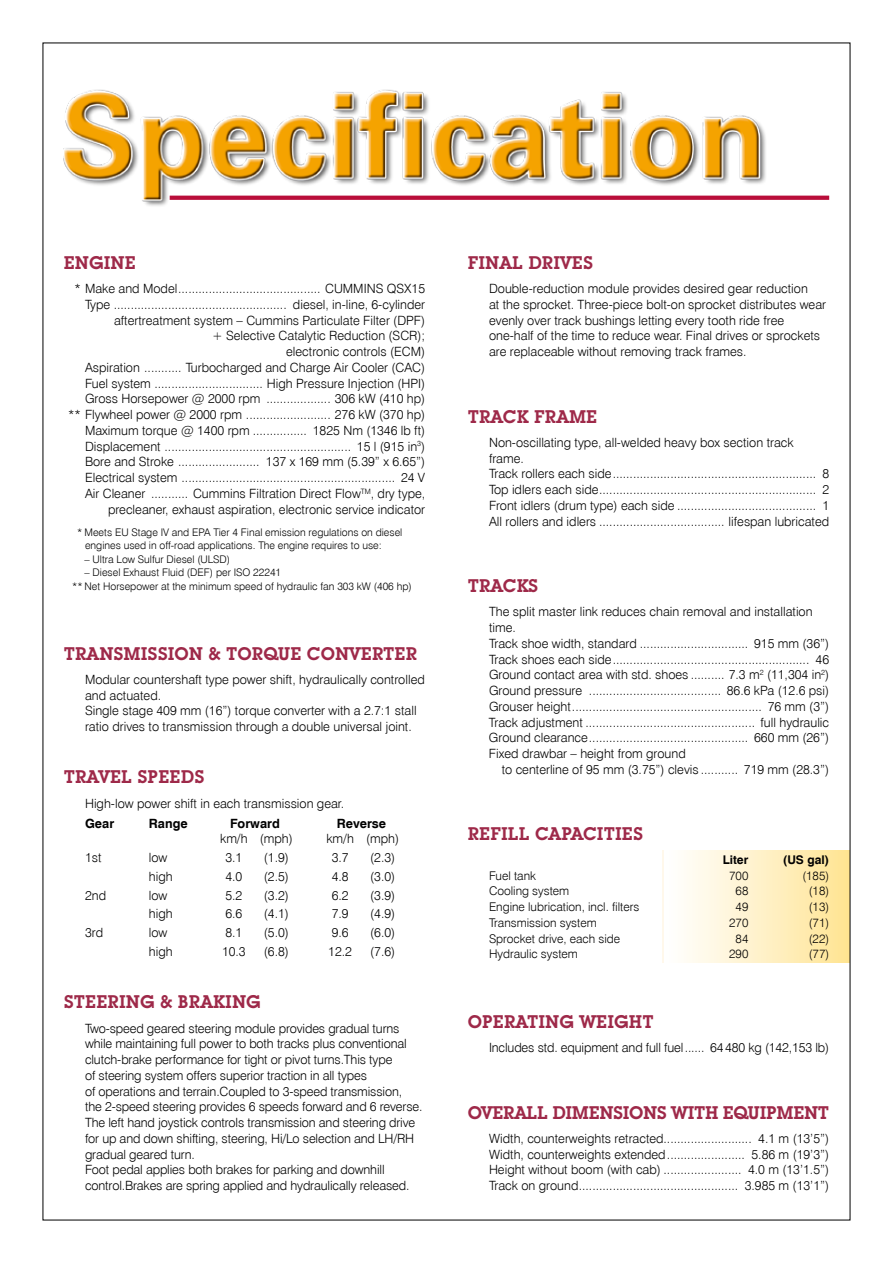
<style>
.page{position:relative;width:893px;height:1263px;background:#fff}
.page>*{position:absolute;margin:0;border:0;box-sizing:border-box;transform-origin:0 0}
.t1{font:18px "Lubal Graph Dm PL";color:#9e2949}
.t2{font:18px "Lubal Graph Dm PL";letter-spacing:-.025em;color:#9e2949}
.t3{font:12.75px/15.8px "Swis 721 Lt EU";color:#000}
.t4{font:700 12.75px "Swis 721 EU";color:#000}
.t5{font:12px "Swis 721 Lt EU";color:#000}
.t6{font:700 12px "Swis 721 EU";color:#000}
.t7{font:10.5px/13.5px "Swis 721 Lt EU";color:#000}
</style>
<div class="page">
<div style="left:662px;top:850px;width:188px;height:113px;background:linear-gradient(to right,#fff,#ffe493)"></div>
<img style="left:64px;top:89px;width:707px;height:117px">
<svg style="left:170px;top:196px;width:659px;height:4px;background:#bb1540"></svg>
<h1 class="t1" style="left:64px;top:252px;width:74px">ENGINE</h1>
<p class="t3" style="left:68px;top:281px;width:359px;text-align:right">* Make and Model.......................................... CUMMINS QSX15<br>Type ................................................... diesel, in-line, 6-cylinder aftertreatment system – Cummins Particulate Filter (DPF)<br>+ Selective Catalytic Reduction (SCR);<br>electronic controls (ECM)<br>Aspiration ........... Turbocharged and Charge Air Cooler (CAC)<br>Fuel system ................................ High Pressure Injection (HPI)<br>Gross Horsepower @ 2000 rpm ................... 306 kW (410 hp)<br>** Flywheel power @ 2000 rpm ......................... 276 kW (370 hp)<br>Maximum torque @ 1400 rpm ................ 1825 Nm (1346 lb ft)<br>Displacement ....................................................... 15 l (915 in<sup>3</sup>)<br>Bore and Stroke ........................ 137 x 169 mm (5.39” x 6.65”)<br>Electrical system ............................................................... 24 V Air Cleaner ........... Cummins Filtration Direct Flow<sup>TM</sup>, dry type, precleaner, exhaust aspiration, electronic service indicator</p>
<p class="t7" style="left:85px;top:525px;width:319px;text-indent:-8px">* Meets EU Stage IV and EPA Tier 4 Final emission regulations on diesel engines used in off-road applications. The engine requires to use:</p>
<p class="t7" style="left:85px;top:552px;width:147px">– Ultra Low Sulfur Diesel (ULSD)</p>
<p class="t7" style="left:72px;top:566px;width:341px;text-indent:12px">– Diesel Exhaust Fluid (DEF) per ISO 22241<br>** Net Horsepower at the minimum speed of hydraulic fan 303 kW (406 hp)</p>
<h1 class="t1" style="left:64px;top:642px;width:355px">TRANSMISSION &amp; TORQUE CONVERTER</h1>
<p class="t3" style="left:85px;top:672px;width:341px">Modular countershaft type power shift, hydraulically controlled and actuated.<br>Single stage 409 mm (16”) torque converter with a 2.7:1 stall ratio drives to transmission through a double universal joint.</p>
<h1 class="t1" style="left:64px;top:766px;width:142px">TRAVEL SPEEDS</h1>
<p class="t3" style="left:85px;top:795px;width:260px">High-low power shift in each transmission gear.</p>
<p class="t4" style="left:85px;top:815px;width:31px">Gear</p>
<p class="t4" style="left:149px;top:815px;width:40px">Range</p>
<p class="t4" style="left:230px;top:815px;width:51px">Forward</p>
<p class="t4" style="left:337px;top:815px;width:51px">Reverse</p>
<p class="t3" style="left:220px;top:831px;width:74px">km/h (mph)</p>
<p class="t3" style="left:326px;top:831px;width:74px">km/h (mph)</p>
<p class="t3" style="left:85px;top:850px;width:18px">1st</p>
<p class="t3" style="left:149px;top:850px;width:20px">low</p>
<p class="t3" style="left:225px;top:850px;width:18px">3.1</p>
<p class="t3" style="left:264px;top:850px;width:27px">(1.9)</p>
<p class="t3" style="left:332px;top:850px;width:18px">3.7</p>
<p class="t3" style="left:370px;top:850px;width:27px">(2.3)</p>
<p class="t3" style="left:149px;top:869px;width:25px">high</p>
<p class="t3" style="left:225px;top:869px;width:18px">4.0</p>
<p class="t3" style="left:264px;top:869px;width:27px">(2.5)</p>
<p class="t3" style="left:332px;top:869px;width:18px">4.8</p>
<p class="t3" style="left:370px;top:869px;width:27px">(3.0)</p>
<p class="t3" style="left:85px;top:887px;width:23px">2nd</p>
<p class="t3" style="left:149px;top:887px;width:20px">low</p>
<p class="t3" style="left:225px;top:887px;width:18px">5.2</p>
<p class="t3" style="left:264px;top:887px;width:27px">(3.2)</p>
<p class="t3" style="left:332px;top:887px;width:18px">6.2</p>
<p class="t3" style="left:370px;top:887px;width:27px">(3.9)</p>
<p class="t3" style="left:149px;top:906px;width:25px">high</p>
<p class="t3" style="left:225px;top:906px;width:18px">6.6</p>
<p class="t3" style="left:264px;top:906px;width:27px">(4.1)</p>
<p class="t3" style="left:332px;top:906px;width:18px">7.9</p>
<p class="t3" style="left:370px;top:906px;width:27px">(4.9)</p>
<p class="t3" style="left:85px;top:925px;width:20px">3rd</p>
<p class="t3" style="left:149px;top:925px;width:20px">low</p>
<p class="t3" style="left:225px;top:925px;width:18px">8.1</p>
<p class="t3" style="left:264px;top:925px;width:27px">(5.0)</p>
<p class="t3" style="left:332px;top:925px;width:18px">9.6</p>
<p class="t3" style="left:370px;top:925px;width:27px">(6.0)</p>
<p class="t3" style="left:149px;top:943px;width:25px">high</p>
<p class="t3" style="left:222px;top:943px;width:25px">10.3</p>
<p class="t3" style="left:264px;top:943px;width:27px">(6.8)</p>
<p class="t3" style="left:328px;top:943px;width:25px">12.2</p>
<p class="t3" style="left:370px;top:943px;width:27px">(7.6)</p>
<h1 class="t1" style="left:64px;top:991px;width:199px">STEERING &amp; BRAKING</h1>
<p class="t3" style="left:85px;top:1020px;width:339px">Two-speed geared steering module provides gradual turns while maintaining full power to both tracks plus conventional clutch-brake performance for tight or pivot turns.This type<br>of steering system offers superior traction in all types<br>of operations and terrain.Coupled to 3-speed transmission,<br>the 2-speed steering provides 6 speeds forward and 6 reverse.<br>The left hand joystick controls transmission and steering drive for up and down shifting, steering, Hi/Lo selection and LH/RH gradual geared turn.<br>Foot pedal applies both brakes for parking and downhill control.Brakes are spring applied and hydraulically released.</p>
<h1 class="t1" style="left:468px;top:252px;width:127px">FINAL DRIVES</h1>
<p class="t3" style="left:489px;top:281px;width:339px">Double-reduction module provides desired gear reduction<br>at the sprocket. Three-piece bolt-on sprocket distributes wear evenly over track bushings letting every tooth ride free one-half of the time to reduce wear. Final drives or sprockets are replaceable without removing track frames.</p>
<h1 class="t1" style="left:468px;top:405px;width:131px">TRACK FRAME</h1>
<p class="t3" style="left:489px;top:435px;width:342px">Non-oscillating type, all-welded heavy box section track frame.<br>Track rollers each side............................................................ 8<br>Top idlers each side................................................................ 2<br>Front idlers (drum type) each side ......................................... 1<br>All rollers and idlers ..................................... lifespan lubricated</p>
<h1 class="t1" style="left:468px;top:575px;width:72px">TRACKS</h1>
<p class="t3" style="left:489px;top:604px;width:342px">The split master link reduces chain removal and installation time.<br>Track shoe width, standard ................................ 915 mm (36”)<br>Track shoes each side.......................................................... 46<br>Ground contact area with std. shoes .......... 7.3 m<sup>2</sup> (11,304 in<sup>2</sup>)<br>Ground pressure ....................................... 86.6 kPa (12.6 psi)<br>Grouser height........................................................ 76 mm (3”)<br>Track adjustment .................................................. full hydraulic Ground clearance............................................... 660 mm (26”)<br>Fixed drawbar – height from ground</p>
<p class="t3" style="left:502px;top:762px;width:329px">to centerline of 95 mm (3.75”) clevis ........... 719 mm (28.3”)</p>
<h1 class="t1" style="left:468px;top:822px;width:177px">REFILL CAPACITIES</h1>
<p class="t6" style="left:723px;top:852px;width:27px">Liter</p>
<p class="t6" style="left:783px;top:852px;width:48px">(US gal)</p>
<p class="t5" style="left:489px;top:868px;width:49px">Fuel tank</p>
<p class="t5" style="left:729px;top:868px;width:21px">700</p>
<p class="t5" style="left:802px;top:868px;width:28px">(185)</p>
<p class="t5" style="left:489px;top:884px;width:82px">Cooling system</p>
<p class="t5" style="left:736px;top:884px;width:14px">68</p>
<p class="t5" style="left:809px;top:884px;width:22px">(18)</p>
<p class="t5" style="left:489px;top:900px;width:152px">Engine lubrication, incl. filters</p>
<p class="t5" style="left:736px;top:900px;width:14px">49</p>
<p class="t5" style="left:809px;top:900px;width:22px">(13)</p>
<p class="t5" style="left:489px;top:915px;width:109px">Transmission system</p>
<p class="t5" style="left:729px;top:915px;width:21px">270</p>
<p class="t5" style="left:809px;top:915px;width:22px">(71)</p>
<p class="t5" style="left:489px;top:931px;width:133px">Sprocket drive, each side</p>
<p class="t5" style="left:736px;top:931px;width:14px">84</p>
<p class="t5" style="left:809px;top:931px;width:22px">(22)</p>
<p class="t5" style="left:489px;top:947px;width:90px">Hydraulic system</p>
<p class="t5" style="left:729px;top:947px;width:21px">290</p>
<p class="t5" style="left:809px;top:947px;width:22px">(77)</p>
<h1 class="t1" style="left:468px;top:1011px;width:187px">OPERATING WEIGHT</h1>
<p class="t3" style="left:489px;top:1040px;width:342px">Includes std. equipment and full fuel...... 64 480 kg (142,153 lb)</p>
<h1 class="t2" style="left:468px;top:1101px;width:363px">OVERALL DIMENSIONS WITH EQUIPMENT</h1>
<p class="t3" style="left:489px;top:1131px;width:342px;text-align:justify">Width, counterweights retracted.......................... 4.1 m (13’5”)<br>Width, counterweights extended....................... 5.86 m (19’3”)<br>Height without boom (with cab) ....................... 4.0 m (13’1.5”)<br>Track on ground............................................... 3.985 m (13’1”)</p>
</div>
